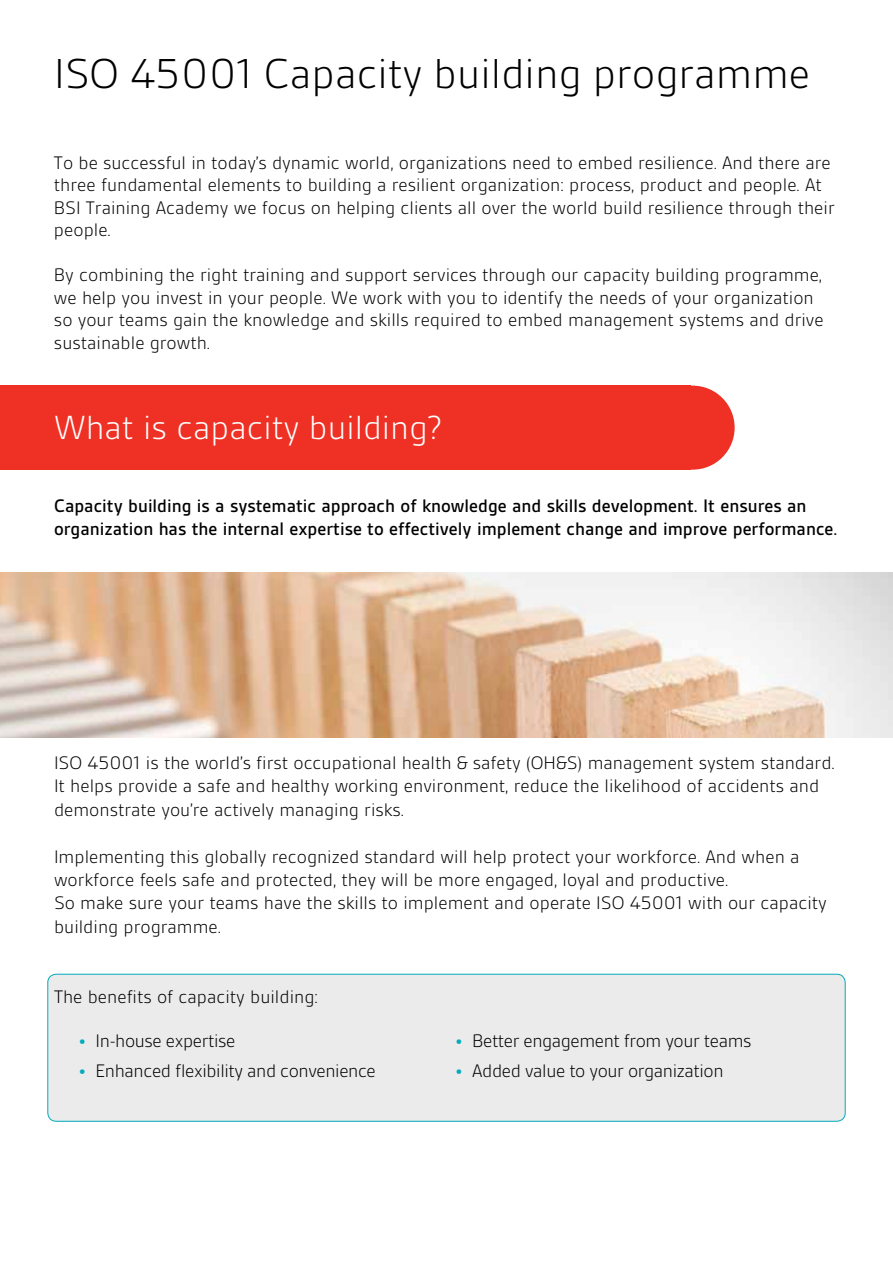
<style>
.page{position:relative;width:893px;height:1263px;background:#fff}
.page>*{position:absolute;margin:0;border:0;box-sizing:border-box;transform-origin:0 0}
.t1{font:300 45px "BSI Gesta";color:#000}
.t2{font:300 36px "BSI Gesta";color:#fff}
.t3{font:300 19.5px/22.5px "BSI Gesta";color:#000}
.t4{font:500 19.5px/23.4px "BSI Gesta";color:#000}
.t5{font:300 19.5px "BSI Gesta";letter-spacing:-.02em;color:#000}
.s1{font-weight:700;color:#00acbd}
</style>
<div class="page">
<div style="left:651px;top:386px;width:84px;height:84px;background:#ee3124;border-radius:50%"></div>
<div style="left:0;top:386px;width:690px;height:84px;background:#ee3124"></div>
<img style="left:0;top:572px;width:893px;height:165px">
<div style="left:48px;top:974px;width:797px;height:147px;background:#eaebea;border-radius:9px"></div>
<div style="left:47px;top:974px;width:799px;height:148px;border:1px solid #00acbd;border-radius:9px"></div>
<h1 class="t1" style="left:54px;top:50px;width:758px">ISO 45001 Capacity building programme</h1>
<p class="t3" style="left:54px;top:151px;width:782px">To be successful in today’s dynamic world, organizations need to embed resilience. And there are three fundamental elements to building a resilient organization: process, product and people. At BSI Training Academy we focus on helping clients all over the world build resilience through their people.</p>
<p class="t3" style="left:54px;top:264px;width:771px">By combining the right training and support services through our capacity building programme, we help you invest in your people. We work with you to identify the needs of your organization so your teams gain the knowledge and skills required to embed management systems and drive sustainable growth.</p>
<h2 class="t2" style="left:54px;top:409px;width:390px">What is capacity building?</h2>
<p class="t4" style="left:54px;top:494px;width:785px">Capacity building is a systematic approach of knowledge and skills development. It ensures an organization has the internal expertise to effectively implement change and improve performance.</p>
<p class="t3" style="left:54px;top:751px;width:782px;line-height:23.4px">ISO 45001 is the world’s first occupational health &amp; safety (OH&amp;S) management system standard.<br>It helps provide a safe and healthy working environment, reduce the likelihood of accidents and demonstrate you’re actively managing risks.</p>
<p class="t3" style="left:54px;top:845px;width:774px;line-height:23.4px">Implementing this globally recognized standard will help protect your workforce. And when a workforce feels safe and protected, they will be more engaged, loyal and productive.<br>So make sure your teams have the skills to implement and operate ISO 45001 with our capacity building programme.</p>
<p class="t3" style="left:54px;top:986px;width:265px">The benefits of capacity building:</p>
<p class="t5" style="left:79px;top:1030px;width:158px"><span class="s1">•</span> In-house expertise</p>
<p class="t5" style="left:79px;top:1060px;width:299px"><span class="s1">•</span> Enhanced flexibility and convenience</p>
<p class="t5" style="left:455px;top:1030px;width:298px"><span class="s1">•</span> Better engagement from your teams</p>
<p class="t5" style="left:455px;top:1060px;width:270px"><span class="s1">•</span> Added value to your organization</p>
</div>
